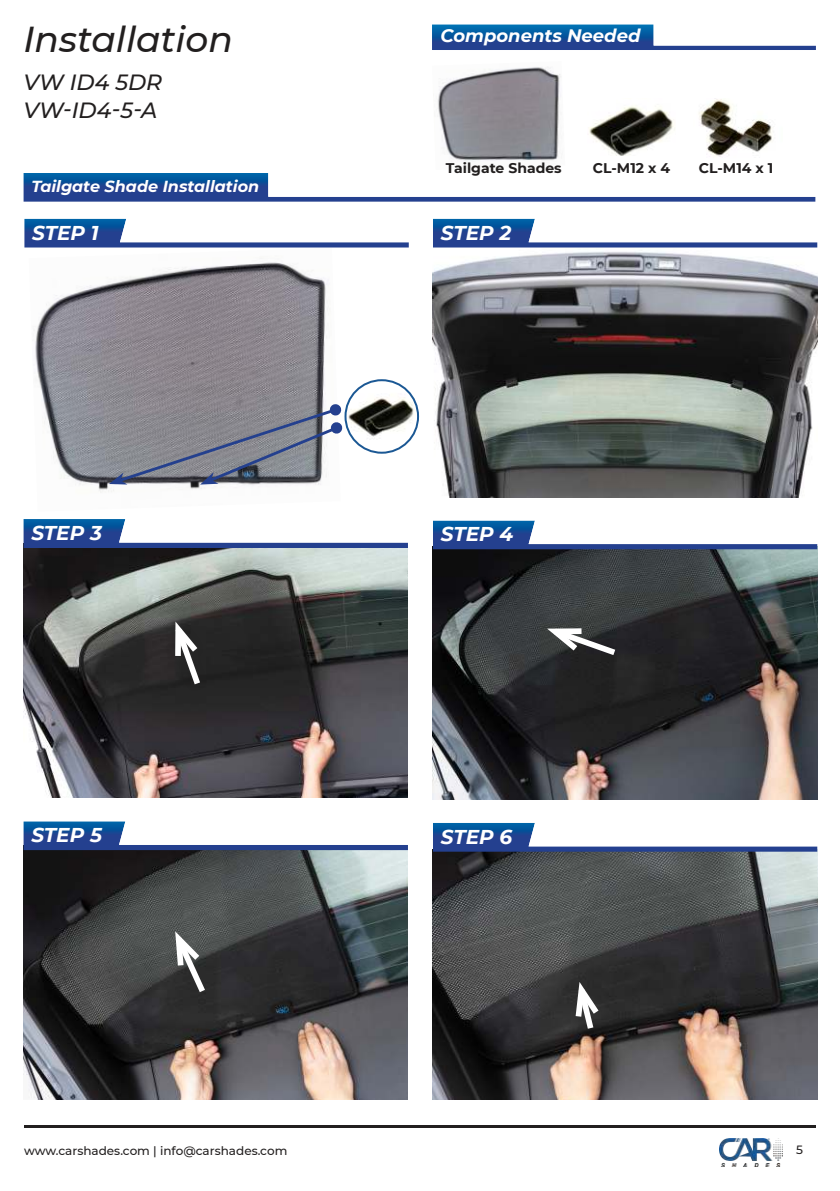
<style>
.page{position:relative;width:840px;height:1191px;background:#fff}
.page>*{position:absolute;margin:0;border:0;box-sizing:border-box;transform-origin:0 0}
.t1{font:italic 500 36px "Montserrat";color:#221f1f}
.t2{font:italic 500 22px/28px "Montserrat";color:#221f1f}
.t3{font:italic 700 20px "Montserrat";color:#fff}
.t4{font:italic 700 18px "Montserrat";color:#fff}
.t5{font:italic 700 16px "Montserrat";color:#fff}
.t6{font:700 14px "Montserrat";color:#221f1f}
.t7{font:500 12px "Montserrat";color:#221f1f}
</style>
<div class="page">
<img style="left:437px;top:67px;width:124px;height:95px">
<img style="left:35px;top:262px;width:293px;height:231px">
<img style="left:23px;top:173px;width:792px;height:29px">
<hr style="left:24px;top:1126px;width:791px;height:2px;background:#221f1f">
<img style="left:719px;top:1138px;width:63px;height:28px">
<img style="left:432px;top:24px;width:383px;height:26px">
<img style="left:432px;top:250px;width:385px;height:247px">
<img style="left:23px;top:548px;width:385px;height:249px">
<img style="left:23px;top:850px;width:385px;height:249px">
<img style="left:433px;top:219px;width:384px;height:29px">
<img style="left:23px;top:519px;width:385px;height:29px">
<img style="left:23px;top:821px;width:385px;height:29px">
<img style="left:24px;top:219px;width:384px;height:29px">
<img style="left:432px;top:549px;width:385px;height:250px">
<img style="left:432px;top:852px;width:385px;height:247px">
<img style="left:432px;top:520px;width:385px;height:29px">
<img style="left:432px;top:823px;width:385px;height:29px">
<svg style="left:153px;top:607px;width:67px;height:92px;background:#414140"></svg>
<svg style="left:171px;top:923px;width:39px;height:75px"></svg>
<svg style="left:539px;top:624px;width:82px;height:35px"></svg>
<img style="left:345px;top:380px;width:73px;height:73px;border-radius:36px">
<div style="left:344px;top:379px;width:75px;height:75px;border:2px solid #1b5894;border-radius:50%"></div>
<img style="left:692px;top:98px;width:90px;height:81px">
<img style="left:589px;top:106px;width:86px;height:50px">
<svg style="left:572px;top:973px;width:31px;height:62px"></svg>
<svg style="left:109px;top:403px;width:234px;height:81px;background:#858792"></svg>
<h1 class="t1" style="left:23px;top:19px;width:211px">Installation</h1>
<h2 class="t2" style="left:23px;top:68px;width:140px">VW ID4 5DR<br>VW-ID4-5-A</h2>
<h3 class="t5" style="left:31px;top:179px;width:229px">Tailgate Shade Installation</h3>
<h3 class="t3" style="left:32px;top:224px;width:68px">STEP 1</h3>
<h3 class="t3" style="left:31px;top:524px;width:72px">STEP 3</h3>
<h3 class="t3" style="left:31px;top:826px;width:72px">STEP 5</h3>
<h3 class="t4" style="left:440px;top:28px;width:201px">Components Needed</h3>
<p class="t6" style="left:445px;top:162px;width:117px">Tailgate Shades</p>
<p class="t6" style="left:592px;top:162px;width:79px">CL-M12 x 4</p>
<h3 class="t3" style="left:440px;top:224px;width:72px">STEP 2</h3>
<p class="t6" style="left:698px;top:162px;width:76px">CL-M14 x 1</p>
<h3 class="t3" style="left:440px;top:525px;width:74px">STEP 4</h3>
<h3 class="t3" style="left:440px;top:828px;width:73px">STEP 6</h3>
<p class="t7" style="left:24px;top:1145px;width:265px">www.carshades.com | info@carshades.com</p>
<p class="t7" style="left:795px;top:1145px;width:8px">5</p>
</div>
